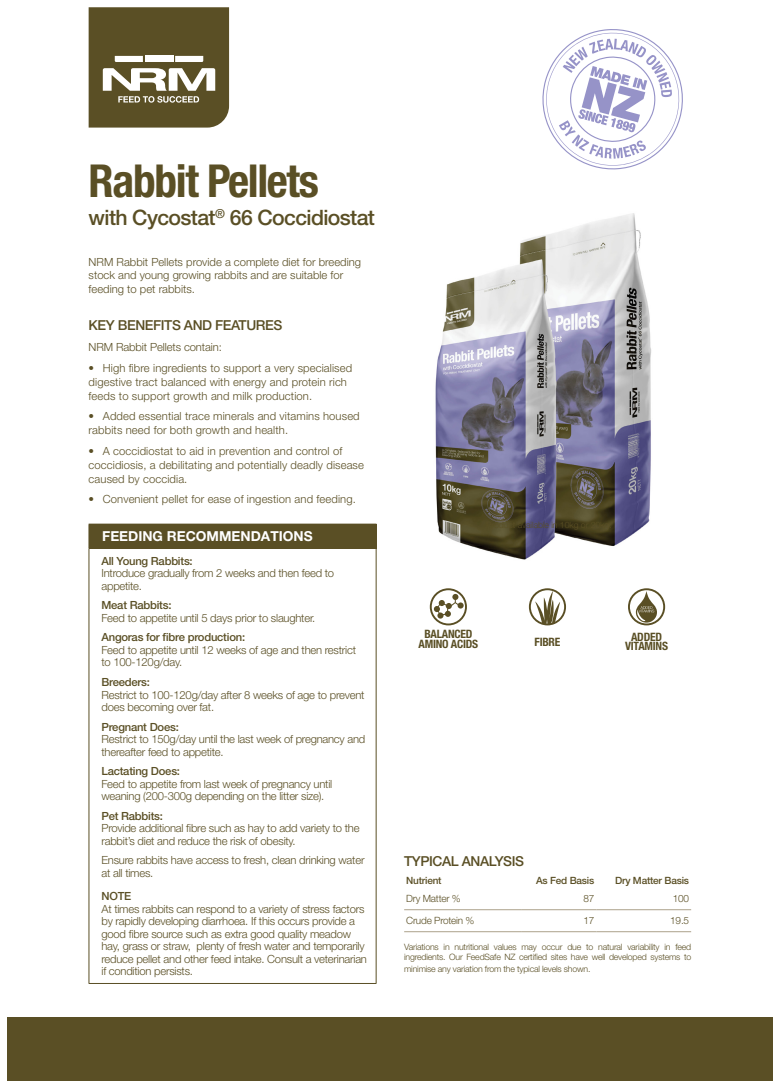
<style>
.page{position:relative;width:780px;height:1088px;background:#fff}
.page>*{position:absolute;margin:0;border:0;box-sizing:border-box;transform-origin:0 0}
.t1{font:700 condensed 45.5px "Helvetica Neue LT Std";letter-spacing:-.03em;color:#5a4f25}
.t2{font:500 21.25px "Helvetica Neue LT Std";letter-spacing:-.03em;color:#5a4f25}
.title_2{font:500 13.75px "Helvetica Neue LT Pro";letter-spacing:-.03em;color:#5a4f25}
.t3{font:700 13.75px "Helvetica Neue LT Pro";color:#fff}
.t4{font:700 condensed 11.5px "Helvetica Neue LT Std";letter-spacing:-.02em;color:#5a4f25}
.Body{font:300 11.25px/12.5px "Helvetica Neue LT Pro";letter-spacing:-.02em;color:#5a4f25}
.Body-2{font:300 11.25px/13.8px "Helvetica Neue LT Pro";letter-spacing:.01em;color:#5a4f25}
.Body-3{font:300 11.25px/13.5px "Helvetica Neue LT Pro";color:#5a4f25}
.Sub-Title_1{font:300 11.25px "Helvetica Neue LT Pro";letter-spacing:-.01em;color:#5a4f25}
.t5{font:300 10px "Helvetica Neue LT Std";letter-spacing:-.02em;color:#5a4f25}
.BK-SubTitle{font:500 10px "Helvetica Neue LT Std";letter-spacing:-.02em;color:#5a4f25}
.BK-Body{font:300 8.75px/10px "Helvetica Neue LT Std";letter-spacing:-.02em;color:#5a4f25}
.s1{font-weight:500}
</style>
<div class="page">
<svg style="left:89px;top:7px;width:140px;height:121px;background:#726945"></svg>
<div style="left:7px;top:1017px;width:765px;height:64px;background:#5a4f25"></div>
<img style="left:435px;top:213px;width:216px;height:347px">
<hr style="left:404px;top:909px;width:118px;height:1px;background:#aca28b">
<hr style="left:522px;top:909px;width:74px;height:1px;background:#aca28b">
<hr style="left:596px;top:909px;width:95px;height:1px;background:#aca28b">
<hr style="left:404px;top:931px;width:118px;height:1px;background:#aca28b">
<hr style="left:522px;top:931px;width:74px;height:1px;background:#aca28b">
<hr style="left:596px;top:931px;width:95px;height:1px;background:#aca28b">
<div style="left:89px;top:524px;width:287px;height:24px;background:#5a4f25"></div>
<svg style="left:376px;top:524px;width:1px;height:24px"></svg>
<hr style="left:89px;top:548px;width:287px;height:1px;background:#5a4f25">
<hr style="left:89px;top:549px;width:1px;height:434px;background:#5a4f25">
<hr style="left:376px;top:549px;width:1px;height:434px;background:#5a4f25">
<hr style="left:89px;top:983px;width:287px;height:1px;background:#5a4f25">
<svg style="left:542px;top:29px;width:141px;height:141px"></svg>
<div style="left:529px;top:588px;width:37px;height:37px;border:2px solid #5a4f25;border-radius:50%"></div>
<div style="left:430px;top:588px;width:37px;height:37px;border:2px solid #5a4f25;border-radius:50%"></div>
<div style="left:628px;top:588px;width:37px;height:37px;border:2px solid #5a4f25;border-radius:50%"></div>
<svg style="left:434px;top:594px;width:29px;height:25px"></svg>
<svg style="left:535px;top:591px;width:25px;height:33px"></svg>
<svg style="left:636px;top:591px;width:21px;height:32px"></svg>
<p class="t1" style="left:89px;top:153px;width:232px">Rabbit Pellets</p>
<p class="t2" style="left:89px;top:205px;width:288px">with Cycostat<sup>®</sup> 66 Coccidiostat</p>
<p class="Body-3" style="left:89px;top:255px;width:274px">NRM Rabbit Pellets provide a complete diet for breeding stock and young growing rabbits and are suitable for feeding to pet rabbits.</p>
<p class="title_2" style="left:89px;top:317px;width:195px">KEY BENEFITS AND FEATURES</p>
<p class="Sub-Title_1" style="left:89px;top:340px;width:135px">NRM Rabbit Pellets contain:</p>
<p class="Body-2" style="left:89px;top:361px;width:265px">• High fibre ingredients to support a very specialised digestive tract balanced with energy and protein rich feeds to support growth and milk production.</p>
<p class="Body-2" style="left:89px;top:409px;width:272px">• Added essential trace minerals and vitamins housed rabbits need for both growth and health.</p>
<p class="Body-2" style="left:89px;top:444px;width:277px">• A coccidiostat to aid in prevention and control of coccidiosis, a debilitating and potentially deadly disease caused by coccidia.</p>
<p class="Body-2" style="left:89px;top:492px;width:269px">• Convenient pellet for ease of ingestion and feeding.</p>
<p class="t3" style="left:102px;top:528px;width:212px">FEEDING RECOMMENDATIONS</p>
<p class="Body" style="left:101px;top:554px;width:234px"><span class="s1">All Young Rabbits:<br></span>Introduce gradually from 2 weeks and then feed to appetite.</p>
<p class="Body" style="left:101px;top:599px;width:215px"><span class="s1">Meat Rabbits:<br></span>Feed to appetite until 5 days prior to slaughter.</p>
<p class="Body" style="left:101px;top:631px;width:256px"><span class="s1">Angoras for fibre production:<br></span>Feed to appetite until 12 weeks of age and then restrict to 100-120g/day.</p>
<p class="Body" style="left:101px;top:675px;width:264px"><span class="s1">Breeders:<br></span>Restrict to 100-120g/day after 8 weeks of age to prevent does becoming over fat.</p>
<p class="Body" style="left:101px;top:720px;width:265px"><span class="s1">Pregnant Does:<br></span>Restrict to 150g/day until the last week of pregnancy and thereafter feed to appetite.</p>
<p class="Body" style="left:101px;top:765px;width:232px"><span class="s1">Lactating Does:<br></span>Feed to appetite from last week of pregnancy until weaning (200-300g depending on the litter size).</p>
<p class="Body" style="left:101px;top:809px;width:259px"><span class="s1">Pet Rabbits:<br></span>Provide additional fibre such as hay to add variety to the rabbit’s diet and reduce the risk of obesity.</p>
<p class="Body" style="left:101px;top:854px;width:264px">Ensure rabbits have access to fresh, clean drinking water at all times.</p>
<p class="Body" style="left:101px;top:889px;width:267px"><span class="s1">NOTE<br></span>At times rabbits can respond to a variety of stress factors by rapidly developing diarrhoea. If this occurs provide a good fibre source such as extra good quality meadow hay, grass or straw, plenty of fresh water and temporarily reduce pellet and other feed intake. Consult a veterinarian if condition persists.</p>
<p class="t4" style="left:424px;top:627px;width:50px">BALANCED</p>
<p class="t4" style="left:418px;top:636px;width:61px">AMINO ACIDS</p>
<p class="t4" style="left:534px;top:635px;width:27px">FIBRE</p>
<p class="t4" style="left:631px;top:629px;width:32px">ADDED</p>
<p class="t4" style="left:625px;top:639px;width:44px">VITAMINS</p>
<p class="title_2" style="left:404px;top:853px;width:121px">TYPICAL ANALYSIS</p>
<p class="BK-SubTitle" style="left:406px;top:874px;width:37px">Nutrient</p>
<p class="BK-SubTitle" style="left:536px;top:874px;width:60px">As Fed Basis</p>
<p class="BK-SubTitle" style="left:615px;top:874px;width:76px">Dry Matter Basis</p>
<p class="t5" style="left:406px;top:892px;width:56px">Dry Matter %</p>
<p class="t5" style="left:583px;top:892px;width:12px">87</p>
<p class="t5" style="left:672px;top:892px;width:18px">100</p>
<p class="t5" style="left:406px;top:914px;width:70px">Crude Protein %</p>
<p class="t5" style="left:583px;top:914px;width:12px">17</p>
<p class="t5" style="left:670px;top:914px;width:20px">19.5</p>
<p class="BK-Body" style="left:404px;top:942px;width:289px">Variations in nutritional values may occur due to natural variability in feed ingredients. Our FeedSafe NZ certified sites have well developed systems to</p>
<p class="BK-Body" style="left:404px;top:963px;width:188px">minimise any variation from the typical levels shown.</p>
</div>
